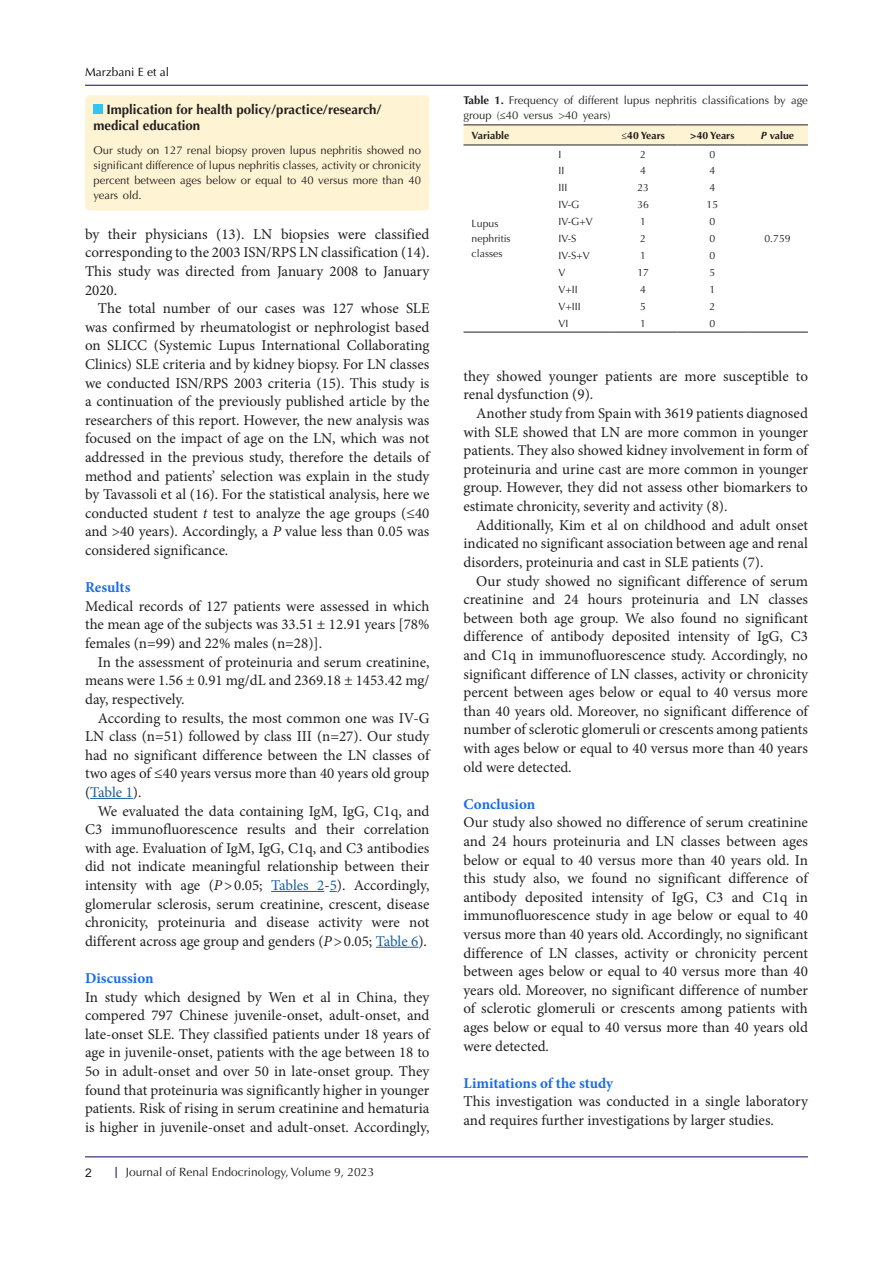
<style>
.page{position:relative;width:893px;height:1263px;background:#fff}
.page>*{position:absolute;margin:0;border:0;box-sizing:border-box;transform-origin:0 0}
.t1{font:15px/18.6px "Minion Pro";color:#231f20;text-align:justify}
.t2{font:700 15px "Minion Pro";color:#196ce8}
.t3{font:700 13.5px/16.5px "Optima LT Std";color:#231f20}
.t4{font:12px "Optima LT Std";color:#231f20}
.t5{font:12px "Optima LT Std";color:#000001}
.t6{font:12px "Arial";color:#231f20}
.t7{font:11.25px/15px "Optima LT Std";color:#231f20;text-align:justify}
.t8{font:10.5px/15px "Optima LT Std";color:#231f20}
.t9{font:700 10.5px "Optima LT Std";color:#231f20}
.s1{font-style:italic}
.s2{color:#175d9e}
.s3{font-weight:700}
.s4{font-weight:400}
</style>
<div class="page">
<hr style="left:85px;top:1156px;width:723px;height:1px;background:#190066">
<hr style="left:85px;top:85px;width:723px;height:1px;background:#190066">
<div style="left:85px;top:95px;width:344px;height:115px;background:#fef3d2;border-radius:4px"></div>
<div style="left:94px;top:104px;width:9px;height:10px;background:#30c5f3"></div>
<hr style="left:90px;top:798px;width:43px;height:1px;background:#175d9e">
<hr style="left:271px;top:891px;width:53px;height:1px;background:#175d9e">
<hr style="left:376px;top:947px;width:42px;height:1px;background:#175d9e">
<svg style="left:463px;top:125px;width:345px;height:20px;background:#f4e9ca"></svg>
<hr style="left:463px;top:124px;width:83px;height:1px;background:#231f20">
<hr style="left:546px;top:124px;width:63px;height:1px;background:#231f20">
<hr style="left:609px;top:124px;width:68px;height:1px;background:#231f20">
<hr style="left:677px;top:124px;width:70px;height:1px;background:#231f20">
<hr style="left:747px;top:124px;width:61px;height:1px;background:#231f20">
<hr style="left:463px;top:145px;width:83px;height:1px;background:#231f20">
<hr style="left:546px;top:145px;width:63px;height:1px;background:#231f20">
<hr style="left:609px;top:145px;width:68px;height:1px;background:#231f20">
<hr style="left:677px;top:145px;width:70px;height:1px;background:#231f20">
<hr style="left:747px;top:145px;width:61px;height:1px;background:#231f20">
<hr style="left:463px;top:332px;width:83px;height:1px;background:#231f20">
<hr style="left:546px;top:332px;width:63px;height:1px;background:#231f20">
<hr style="left:609px;top:332px;width:68px;height:1px;background:#231f20">
<hr style="left:677px;top:332px;width:70px;height:1px;background:#231f20">
<hr style="left:747px;top:332px;width:61px;height:1px;background:#231f20">
<p class="t5" style="left:85px;top:65px;width:86px">Marzbani E et al</p>
<p class="t3" style="left:94px;top:101px;width:290px;text-indent:13px">Implication for health policy/practice/research/ medical education</p>
<p class="t7" style="left:94px;top:143px;width:329px">Our study on 127 renal biopsy proven lupus nephritis showed no significant difference of lupus nephritis classes, activity or chronicity percent between ages below or equal to 40 versus more than 40 years old.</p>
<p class="t1" style="left:85px;top:225px;width:346px">by their physicians (13). LN biopsies were classified corresponding to the 2003 ISN/RPS LN classification (14).<br>This study was directed from January 2008 to January 2020.</p>
<p class="t1" style="left:85px;top:299px;width:346px;text-indent:13px">The total number of our cases was 127 whose SLE was confirmed by rheumatologist or nephrologist based on SLICC (Systemic Lupus International Collaborating Clinics) SLE criteria and by kidney biopsy. For LN classes we conducted ISN/RPS 2003 criteria (15). This study is a continuation of the previously published article by the researchers of this report. However, the new analysis was focused on the impact of age on the LN, which was not addressed in the previous study, therefore the details of method and patients’ selection was explain in the study by Tavassoli et al (16). For the statistical analysis, here we conducted student <span class="s1">t</span> test to analyze the age groups (≤40 and &gt;40 years). Accordingly, a <span class="s1">P</span> value less than 0.05 was considered significance.</p>
<p class="t2" style="left:85px;top:577px;width:47px">Results</p>
<p class="t1" style="left:85px;top:597px;width:346px">Medical records of 127 patients were assessed in which the mean age of the subjects was 33.51 ± 12.91 years [78% females (n=99) and 22% males (n=28)].</p>
<p class="t1" style="left:85px;top:653px;width:346px;text-indent:13px">In the assessment of proteinuria and serum creatinine, means were 1.56 ± 0.91 mg/dL and 2369.18 ± 1453.42 mg/ day, respectively.</p>
<p class="t1" style="left:85px;top:708px;width:346px;text-indent:13px">According to results, the most common one was IV-G LN class (n=51) followed by class III (n=27). Our study had no significant difference between the LN classes of two ages of ≤40 years versus more than 40 years old group (<span class="s2">Table 1</span>).</p>
<p class="t1" style="left:85px;top:801px;width:346px;text-indent:13px">We evaluated the data containing IgM, IgG, C1q, and C3 immunofluorescence results and their correlation with age. Evaluation of IgM, IgG, C1q, and C3 antibodies did not indicate meaningful relationship between their intensity with age (<span class="s1">P</span>&gt;0.05; <span class="s2">Tables 2</span>-<span class="s2">5</span>). Accordingly, glomerular sclerosis, serum creatinine, crescent, disease chronicity, proteinuria and disease activity were not different across age group and genders (<span class="s1">P</span>&gt;0.05; <span class="s2">Table 6</span>).</p>
<p class="t2" style="left:85px;top:967px;width:70px">Discussion</p>
<p class="t1" style="left:85px;top:987px;width:346px">In study which designed by Wen et al in China, they compered 797 Chinese juvenile-onset, adult-onset, and late-onset SLE. They classified patients under 18 years of age in juvenile-onset, patients with the age between 18 to 5o in adult-onset and over 50 in late-onset group. They found that proteinuria was significantly higher in younger patients. Risk of rising in serum creatinine and hematuria is higher in juvenile-onset and adult-onset. Accordingly,</p>
<p class="t6" style="left:85px;top:1164px;width:8px">2</p>
<p class="t4" style="left:126px;top:1165px;width:250px">Journal of Renal Endocrinology, Volume 9, 2023</p>
<p class="t7" style="left:463px;top:92px;width:346px"><span class="s3">Table 1.</span> Frequency of different lupus nephritis classifications by age group (≤40 versus &gt;40 years)</p>
<p class="t9" style="left:472px;top:129px;width:39px">Variable</p>
<p class="t9" style="left:621px;top:129px;width:45px"><span class="s4">≤</span>40 Years</p>
<p class="t9" style="left:690px;top:129px;width:46px">&gt;40 Years</p>
<p class="t9" style="left:761px;top:129px;width:35px"><span class="s1">P</span> value</p>
<p class="t8" style="left:472px;top:216px;width:41px">Lupus nephritis classes</p>
<p class="t8" style="left:559px;top:147px;width:4px">I</p>
<p class="t8" style="left:640px;top:147px;width:7px">2</p>
<p class="t8" style="left:709px;top:147px;width:7px">0</p>
<p class="t8" style="left:559px;top:163px;width:7px">II</p>
<p class="t8" style="left:640px;top:163px;width:7px">4</p>
<p class="t8" style="left:709px;top:163px;width:7px">4</p>
<p class="t8" style="left:559px;top:180px;width:10px">III</p>
<p class="t8" style="left:637px;top:180px;width:13px">23</p>
<p class="t8" style="left:709px;top:180px;width:7px">4</p>
<p class="t8" style="left:559px;top:197px;width:22px">IV-G</p>
<p class="t8" style="left:637px;top:197px;width:13px">36</p>
<p class="t8" style="left:706px;top:197px;width:13px">15</p>
<p class="t8" style="left:559px;top:214px;width:36px">IV-G+V</p>
<p class="t8" style="left:640px;top:214px;width:7px">1</p>
<p class="t8" style="left:709px;top:214px;width:7px">0</p>
<p class="t8" style="left:559px;top:231px;width:19px">IV-S</p>
<p class="t8" style="left:640px;top:231px;width:7px">2</p>
<p class="t8" style="left:709px;top:231px;width:7px">0</p>
<p class="t8" style="left:559px;top:248px;width:33px">IV-S+V</p>
<p class="t8" style="left:640px;top:248px;width:7px">1</p>
<p class="t8" style="left:709px;top:248px;width:7px">0</p>
<p class="t8" style="left:559px;top:265px;width:9px">V</p>
<p class="t8" style="left:637px;top:265px;width:13px">17</p>
<p class="t8" style="left:709px;top:265px;width:7px">5</p>
<p class="t8" style="left:559px;top:282px;width:21px">V+II</p>
<p class="t8" style="left:640px;top:282px;width:7px">4</p>
<p class="t8" style="left:709px;top:282px;width:7px">1</p>
<p class="t8" style="left:559px;top:299px;width:24px">V+III</p>
<p class="t8" style="left:640px;top:299px;width:7px">5</p>
<p class="t8" style="left:709px;top:299px;width:7px">2</p>
<p class="t8" style="left:559px;top:316px;width:11px">VI</p>
<p class="t8" style="left:640px;top:316px;width:7px">1</p>
<p class="t8" style="left:709px;top:316px;width:7px">0</p>
<p class="t8" style="left:764px;top:231px;width:28px">0.759</p>
<p class="t1" style="left:463px;top:367px;width:346px">they showed younger patients are more susceptible to renal dysfunction (9).</p>
<p class="t1" style="left:463px;top:404px;width:346px;text-indent:13px">Another study from Spain with 3619 patients diagnosed with SLE showed that LN are more common in younger patients. They also showed kidney involvement in form of proteinuria and urine cast are more common in younger group. However, they did not assess other biomarkers to estimate chronicity, severity and activity (8).</p>
<p class="t1" style="left:463px;top:516px;width:346px;text-indent:13px">Additionally, Kim et al on childhood and adult onset indicated no significant association between age and renal disorders, proteinuria and cast in SLE patients (7).</p>
<p class="t1" style="left:463px;top:571px;width:346px;text-indent:13px">Our study showed no significant difference of serum creatinine and 24 hours proteinuria and LN classes between both age group. We also found no significant difference of antibody deposited intensity of IgG, C3 and C1q in immunofluorescence study. Accordingly, no significant difference of LN classes, activity or chronicity percent between ages below or equal to 40 versus more than 40 years old. Moreover, no significant difference of number of sclerotic glomeruli or crescents among patients with ages below or equal to 40 versus more than 40 years old were detected.</p>
<p class="t2" style="left:463px;top:793px;width:73px">Conclusion</p>
<p class="t1" style="left:463px;top:813px;width:346px">Our study also showed no difference of serum creatinine and 24 hours proteinuria and LN classes between ages below or equal to 40 versus more than 40 years old. In this study also, we found no significant difference of antibody deposited intensity of IgG, C3 and C1q in immunofluorescence study in age below or equal to 40 versus more than 40 years old. Accordingly, no significant difference of LN classes, activity or chronicity percent between ages below or equal to 40 versus more than 40 years old. Moreover, no significant difference of number of sclerotic glomeruli or crescents among patients with ages below or equal to 40 versus more than 40 years old were detected.</p>
<p class="t2" style="left:463px;top:1072px;width:151px">Limitations of the study</p>
<p class="t1" style="left:463px;top:1092px;width:346px">This investigation was conducted in a single laboratory and requires further investigations by larger studies.</p>
</div>
